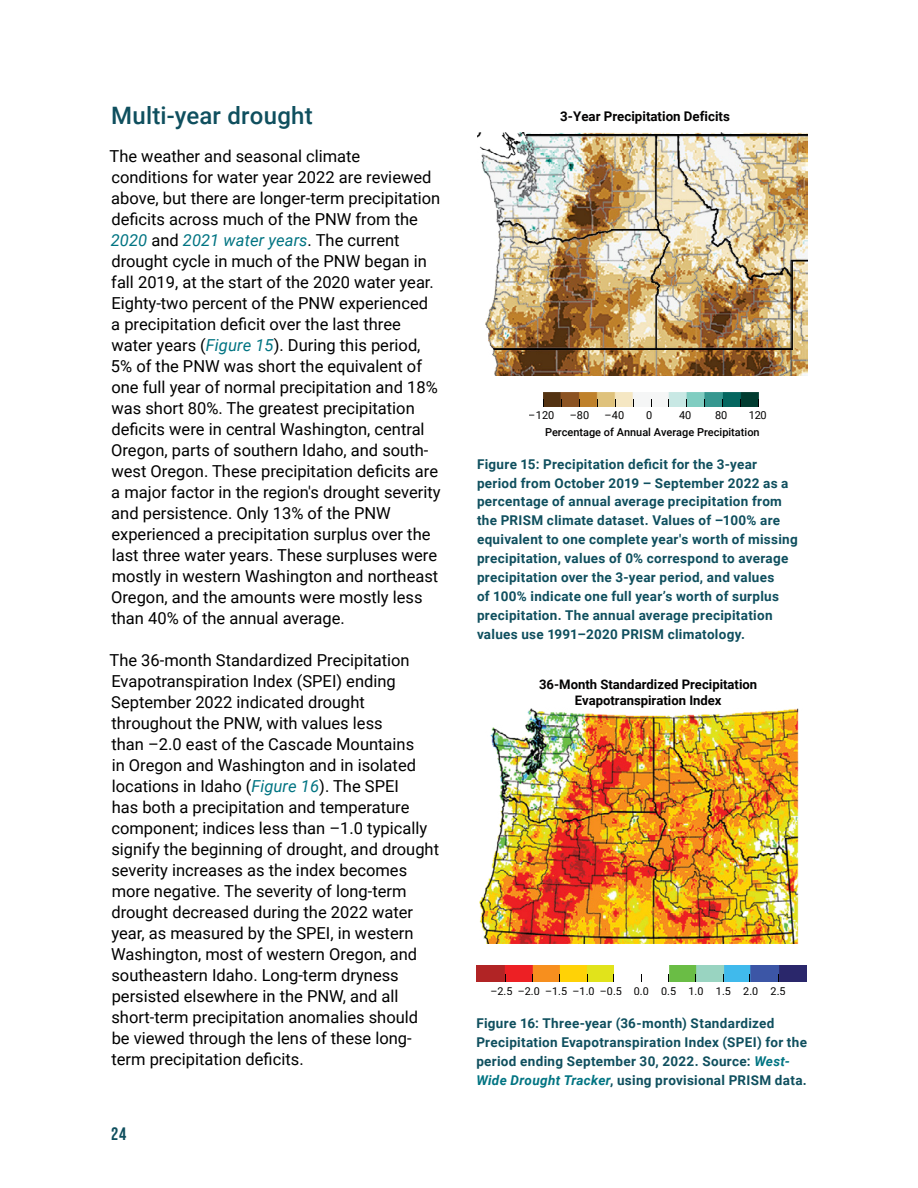
<style>
.page{position:relative;width:918px;height:1188px;background:#fff}
.page>*{position:absolute;margin:0;border:0;box-sizing:border-box;transform-origin:0 0}
.Body_subhead_1{font:500 24px "Roboto";letter-spacing:.01em;color:#0f4f5e}
.t1{font:700 18px "Bebas Neue Pro";color:#0f4f5e}
.Body{font:16.5px/21px "Roboto";color:#000}
.t2{font:700 13.5px/18.9px "Roboto";letter-spacing:.02em;color:#0f4f5e}
.t3{font:700 13.35px "Roboto";color:#030202}
.t4{font:700 13.05px/15.8px "Roboto";color:#030202;text-align:center}
.t5{font:500 10.95px "Roboto";color:#030202}
.t6{font:10.95px "Roboto";color:#030202}
.t7{font:10.8px "Roboto";color:#030202}
.s1{font-style:italic;color:#007482}
</style>
<div class="page">
<img style="left:477px;top:132px;width:331px;height:244px">
<img style="left:482px;top:134px;width:326px;height:215px">
<img style="left:544px;top:392px;width:214px;height:15px">
<img style="left:480px;top:708px;width:319px;height:235px">
<img style="left:476px;top:966px;width:331px;height:16px">
<h1 class="Body_subhead_1" style="left:111px;top:99px;width:203px">Multi-year drought</h1>
<p class="Body" style="left:110px;top:145px;width:333px">The weather and seasonal climate conditions for water year 2022 are reviewed above, but there are longer-term precipitation deficits across much of the PNW from the <span class="s1">2020</span> and <span class="s1">2021 water years</span>. The current drought cycle in much of the PNW began in fall 2019, at the start of the 2020 water year.<br>Eighty-two percent of the PNW experienced<br>a precipitation deficit over the last three water years (<span class="s1">Figure 15</span>). During this period, 5% of the PNW was short the equivalent of one full year of normal precipitation and 18% was short 80%. The greatest precipitation deficits were in central Washington, central Oregon, parts of southern Idaho, and south&shy;west Oregon. These precipitation deficits are a major factor in the region's drought severity and persistence. Only 13% of the PNW experienced a precipitation surplus over the last three water years. These surpluses were mostly in western Washington and northeast Oregon, and the amounts were mostly less than 40% of the annual average.</p>
<p class="Body" style="left:110px;top:649px;width:331px">The 36-month Standardized Precipitation Evapotranspiration Index (SPEI) ending September 2022 indicated drought throughout the PNW, with values less<br>than –2.0 east of the Cascade Mountains<br>in Oregon and Washington and in isolated locations in Idaho (<span class="s1">Figure 16</span>). The SPEI<br>has both a precipitation and temperature component; indices less than –1.0 typically signify the beginning of drought, and drought severity increases as the index becomes more negative. The severity of long-term drought decreased during the 2022 water year, as measured by the SPEI, in western Washington, most of western Oregon, and southeastern Idaho. Long-term dryness persisted elsewhere in the PNW, and all short-term precipitation anomalies should<br>be viewed through the lens of these long&shy;term precipitation deficits.</p>
<p class="t1" style="left:111px;top:1123px;width:17px">24</p>
<p class="t3" style="left:560px;top:106px;width:171px">3-Year Precipitation Deficits</p>
<p class="t6" style="left:529px;top:408px;width:27px">–120</p>
<p class="t6" style="left:570px;top:408px;width:21px">–80</p>
<p class="t6" style="left:605px;top:408px;width:21px">–40</p>
<p class="t6" style="left:646px;top:408px;width:8px">0</p>
<p class="t6" style="left:679px;top:408px;width:14px">40</p>
<p class="t6" style="left:715px;top:408px;width:14px">80</p>
<p class="t6" style="left:749px;top:408px;width:20px">120</p>
<p class="t5" style="left:545px;top:424px;width:216px">Percentage of Annual Average Precipitation</p>
<p class="t2" style="left:477px;top:454px;width:322px">Figure 15: Precipitation deficit for the 3-year period from October 2019 – September 2022 as a percentage of annual average precipitation from the PRISM climate dataset. Values of –100% are equivalent to one complete year's worth of missing precipitation, values of 0% correspond to average precipitation over the 3-year period, and values<br>of 100% indicate one full year’s worth of surplus precipitation. The annual average precipitation values use 1991–2020 PRISM climatology.</p>
<p class="t4" style="left:539px;top:676px;width:220px">36-Month Standardized Precipitation<br>Evapotranspiration Index</p>
<p class="t7" style="left:490px;top:983px;width:297px">–2.5 –2.0 –1.5 –1.0 –0.5 0.0 0.5 1.0 1.5 2.0 2.5</p>
<p class="t2" style="left:476px;top:1013px;width:332px">Figure 16: Three-year (36-month) Standardized Precipitation Evapotranspiration Index (SPEI) for the period ending September 30, 2022. Source: <span class="s1">West-Wide Drought Tracker</span>, using provisional PRISM data.</p>
</div>
